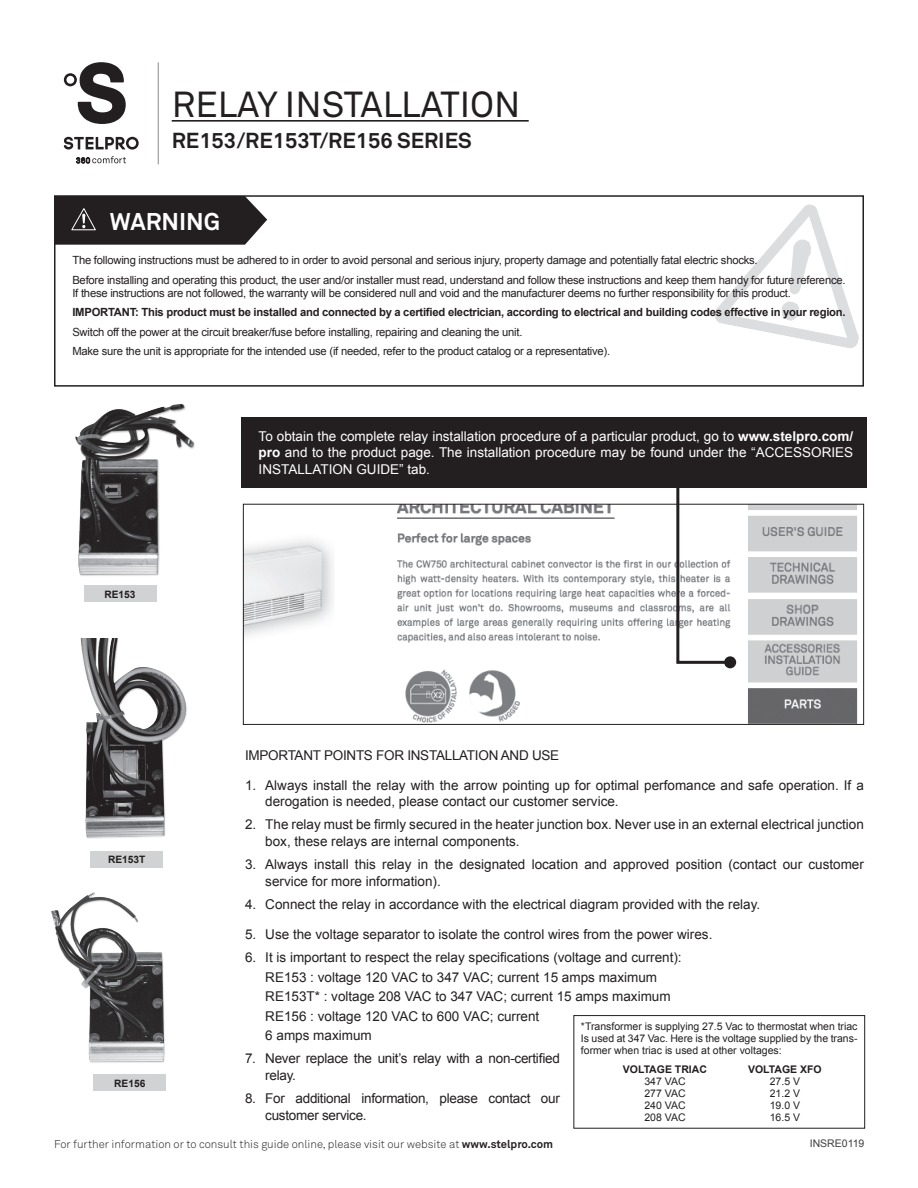
<style>
.page{position:relative;width:918px;height:1188px;background:#fff}
.page>*{position:absolute;margin:0;border:0;box-sizing:border-box;transform-origin:0 0}
.t1{font:35.85px "Akkurat";color:#231f20}
.t2{font:700 24px "Akkurat";color:#fff}
.t3{font:700 21.45px "Akkurat";color:#231f20}
.Texte_body_instructi{font:13.5px/19.5px "Arial";color:#231f20}
.Carré_noir_instructi{font:13.5px/16.5px "Arial";color:#fff;text-align:justify}
.Texte_body_instructi-2{font:13.5px/16.5px "Arial";letter-spacing:-.02em;color:#231f20}
.Texte_avertissement{font:11.25px/12.8px "Arial";letter-spacing:-.02em;color:#231f20}
.Texte_avertissement-2{font:700 11.25px "Arial";letter-spacing:-.02em;color:#231f20}
.Texte_-_notes{font:300 11.25px "Akkurat";color:#231f20}
.Texte_body_instructi-3{font:10.5px/12px "Arial";color:#231f20;text-align:justify}
.Texte_body_instructi-4{font:700 10.5px "Arial";color:#231f20}
.t4{font:10.5px "Arial";color:#3e3e3f}
.Texte_body_instructi-5{font:700 10.2px "Arial";color:#231f20}
.s1{font-weight:700}
</style>
<div class="page">
<hr style="left:158px;top:62px;width:1px;height:102px;background:#939598">
<hr style="left:172px;top:120px;width:357px;height:2px;background:#231f20">
<svg style="left:715px;top:204px;width:144px;height:144px"></svg>
<div style="left:54px;top:195px;width:810px;height:192px;border:2px solid #231f20"></div>
<svg style="left:54px;top:196px;width:213px;height:49px;background:#312d2e"></svg>
<svg style="left:64px;top:137px;width:75px;height:13px"></svg>
<svg style="left:64px;top:62px;width:62px;height:62px"></svg>
<svg style="left:76px;top:156px;width:50px;height:7px"></svg>
<img style="left:75px;top:403px;width:120px;height:173px">
<img style="left:80px;top:639px;width:107px;height:200px">
<img style="left:51px;top:892px;width:114px;height:171px">
<div style="left:84px;top:586px;width:72px;height:16px;background:#d1d2d4"></div>
<div style="left:90px;top:851px;width:73px;height:17px;background:#d1d2d4"></div>
<div style="left:94px;top:1075px;width:72px;height:16px;background:#d1d2d4"></div>
<div style="left:241px;top:418px;width:625px;height:70px;background:#231f20"></div>
<img style="left:245px;top:506px;width:613px;height:217px">
<div style="left:243px;top:504px;width:621px;height:221px;border:1px solid #231f20"></div>
<svg style="left:675px;top:488px;width:58px;height:177px"></svg>
<div style="left:724px;top:656px;width:12px;height:12px;background:#231f20;border-radius:50%"></div>
<div style="left:573px;top:1015px;width:292px;height:114px;border:1px solid #231f20"></div>
<p class="t1" style="left:172px;top:82px;width:350px">RELAY INSTALLATION</p>
<p class="t3" style="left:172px;top:127px;width:301px">RE153/RE153T/RE156 SERIES</p>
<p class="t2" style="left:110px;top:206px;width:112px">WARNING</p>
<p class="Texte_avertissement" style="left:72px;top:254px;width:687px">The following instructions must be adhered to in order to avoid personal and serious injury, property damage and potentially fatal electric shocks.</p>
<p class="Texte_avertissement" style="left:72px;top:274px;width:775px">Before installing and operating this product, the user and/or installer must read, understand and follow these instructions and keep them handy for future reference.<br>If these instructions are not followed, the warranty will be considered null and void and the manufacturer deems no further responsibility for this product.</p>
<p class="Texte_avertissement-2" style="left:72px;top:305px;width:775px">IMPORTANT: This product must be installed and connected by a certified electrician, according to electrical and building codes effective in your region.</p>
<p class="Texte_avertissement" style="left:72px;top:325px;width:452px">Switch off the power at the circuit breaker/fuse before installing, repairing and cleaning the unit.</p>
<p class="Texte_avertissement" style="left:72px;top:345px;width:539px">Make sure the unit is appropriate for the intended use (if needed, refer to the product catalog or a representative).</p>
<p class="Texte_body_instructi-5" style="left:104px;top:587px;width:33px">RE153</p>
<p class="Texte_body_instructi-5" style="left:108px;top:853px;width:39px">RE153T</p>
<p class="Texte_body_instructi-5" style="left:114px;top:1076px;width:33px">RE156</p>
<p class="Carré_noir_instructi" style="left:259px;top:428px;width:596px">To obtain the complete relay installation procedure of a particular product, go to <span class="s1">www.stelpro.com/ pro</span> and to the product page. The installation procedure may be found under the “ACCESSORIES INSTALLATION GUIDE” tab.</p>
<p class="Texte_body_instructi-2" style="left:245px;top:747px;width:316px">IMPORTANT POINTS FOR INSTALLATION AND USE</p>
<p class="Texte_body_instructi" style="left:265px;top:777px;width:600px;line-height:16.5px;text-indent:-20px">1. Always install the relay with the arrow pointing up for optimal perfomance and safe operation. If a derogation is needed, please contact our customer service.</p>
<p class="Texte_body_instructi" style="left:265px;top:817px;width:600px;line-height:16.5px;text-indent:-20px">2. The relay must be firmly secured in the heater junction box. Never use in an external electrical junction box, these relays are internal components.</p>
<p class="Texte_body_instructi" style="left:265px;top:856px;width:600px;line-height:16.5px;text-indent:-20px">3. Always install this relay in the designated location and approved position (contact our customer service for more information).</p>
<p class="Texte_body_instructi" style="left:245px;top:895px;width:517px">4. Connect the relay in accordance with the electrical diagram provided with the relay.</p>
<p class="Texte_body_instructi" style="left:245px;top:925px;width:469px">5. Use the voltage separator to isolate the control wires from the power wires.</p>
<p class="Texte_body_instructi" style="left:265px;top:948px;width:418px;text-indent:-20px">6. It is important to respect the relay specifications (voltage and current):<br>RE153 : voltage 120 VAC to 347 VAC; current 15 amps maximum RE153T* : voltage 208 VAC to 347 VAC; current 15 amps maximum RE156 : voltage 120 VAC to 600 VAC; current<br>6 amps maximum</p>
<p class="Texte_body_instructi-2" style="left:265px;top:1051px;width:296px;text-indent:-20px">7. Never replace the unit’s relay with a non-certified relay.</p>
<p class="Texte_body_instructi-2" style="left:265px;top:1090px;width:296px;text-indent:-20px">8. For additional information, please contact our customer service.</p>
<p class="Texte_body_instructi-3" style="left:581px;top:1021px;width:278px">*Transformer is supplying 27.5 Vac to thermostat when triac Is used at 347 Vac. Here is the voltage supplied by the trans&shy;former when triac is used at other voltages:</p>
<p class="Texte_body_instructi-4" style="left:623px;top:1062px;width:86px">VOLTAGE TRIAC</p>
<p class="Texte_body_instructi-4" style="left:748px;top:1062px;width:75px">VOLTAGE XFO</p>
<p class="Texte_body_instructi-3" style="left:644px;top:1076px;width:43px">347 VAC</p>
<p class="Texte_body_instructi-3" style="left:770px;top:1076px;width:32px">27.5 V</p>
<p class="Texte_body_instructi-3" style="left:644px;top:1088px;width:43px">277 VAC</p>
<p class="Texte_body_instructi-3" style="left:770px;top:1088px;width:32px">21.2 V</p>
<p class="Texte_body_instructi-3" style="left:644px;top:1100px;width:43px">240 VAC</p>
<p class="Texte_body_instructi-3" style="left:770px;top:1100px;width:32px">19.0 V</p>
<p class="Texte_body_instructi-3" style="left:644px;top:1112px;width:43px">208 VAC</p>
<p class="Texte_body_instructi-3" style="left:770px;top:1112px;width:32px">16.5 V</p>
<p class="Texte_-_notes" style="left:54px;top:1137px;width:501px">For further information or to consult this guide online, please visit our website at <span class="s1">www.stelpro.com</span></p>
<p class="t4" style="left:810px;top:1136px;width:56px">INSRE0119</p>
</div>
